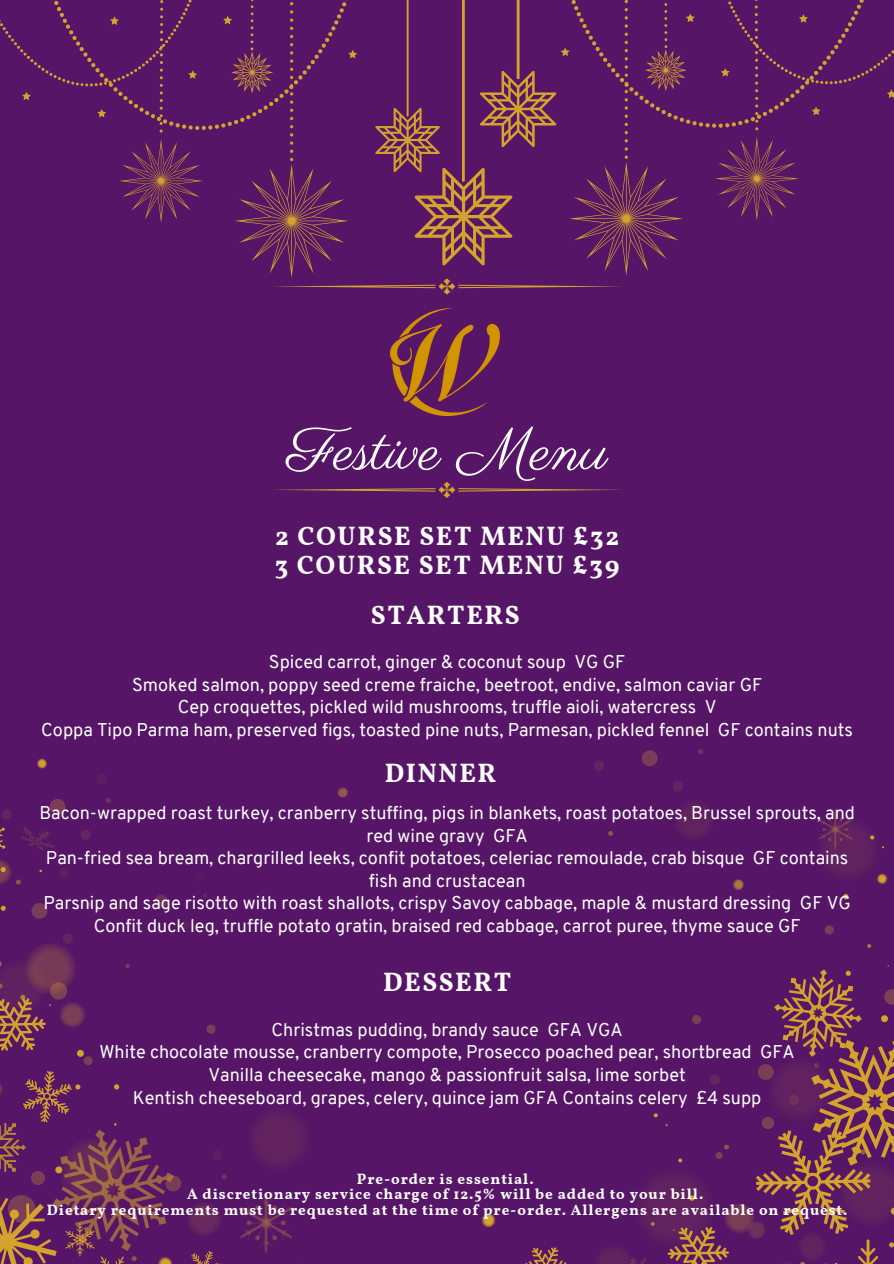
<style>
.page{position:relative;width:894px;height:1264px;background:#fff}
.page>*{position:absolute;margin:0;border:0;box-sizing:border-box;transform-origin:0 0}
.t1{font:59.7px "Parisienne";color:#fff}
.t2{font:700 26.55px "Vollkorn";letter-spacing:.06em;color:#fff}
.t3{font:18px/22.5px "Overpass";color:#fff;text-align:center}
.t4{font:700 15px "Vollkorn";letter-spacing:.06em;color:#fff}
</style>
<div class="page">
<div style="left:0;top:0;width:893px;height:1263px;background:#561566"></div>
<svg style="left:825px;top:925px;width:8px;height:9px"></svg>
<svg style="left:608px;top:831px;width:5px;height:5px"></svg>
<svg style="left:642px;top:750px;width:15px;height:16px"></svg>
<svg style="left:698px;top:749px;width:4px;height:5px"></svg>
<svg style="left:594px;top:761px;width:10px;height:10px"></svg>
<svg style="left:240px;top:1192px;width:53px;height:60px"></svg>
<svg style="left:673px;top:781px;width:36px;height:55px"></svg>
<div style="left:255px;top:1116px;width:47px;height:47px;background:#612260"></div>
<svg style="left:37px;top:758px;width:10px;height:10px"></svg>
<svg style="left:481px;top:1213px;width:14px;height:14px"></svg>
<svg style="left:733px;top:879px;width:10px;height:11px"></svg>
<svg style="left:337px;top:787px;width:11px;height:10px"></svg>
<svg style="left:867px;top:944px;width:4px;height:4px"></svg>
<svg style="left:818px;top:809px;width:70px;height:75px"></svg>
<svg style="left:843px;top:894px;width:5px;height:5px"></svg>
<svg style="left:529px;top:1247px;width:38px;height:16px"></svg>
<svg style="left:286px;top:1263px;width:29px;height:1px"></svg>
<svg style="left:600px;top:965px;width:293px;height:298px"></svg>
<svg style="left:0;top:798px;width:226px;height:465px"></svg>
<svg style="left:0;top:0;width:357px;height:278px"></svg>
<svg style="left:561px;top:0;width:332px;height:275px"></svg>
<svg style="left:375px;top:0;width:181px;height:265px"></svg>
<svg style="left:273px;top:482px;width:347px;height:16px"></svg>
<svg style="left:273px;top:278px;width:347px;height:16px"></svg>
<img style="left:390px;top:308px;width:109px;height:107px">
<p class="t1" style="left:286px;top:414px;width:322px">Festive Menu</p>
<p class="t2" style="left:275px;top:520px;width:345px">2 COURSE SET MENU £32</p>
<p class="t2" style="left:275px;top:548px;width:346px">3 COURSE SET MENU £39</p>
<p class="t2" style="left:371px;top:598px;width:150px">STARTERS</p>
<p class="t3" style="left:269px;top:652px;width:358px">Spiced carrot, ginger &amp; coconut soup VG GF</p>
<p class="t3" style="left:132px;top:675px;width:631px">Smoked salmon, poppy seed creme fraiche, beetroot, endive, salmon caviar GF</p>
<p class="t3" style="left:178px;top:697px;width:540px">Cep croquettes, pickled wild mushrooms, truffle aioli, watercress V</p>
<p class="t3" style="left:41px;top:720px;width:813px">Coppa Tipo Parma ham, preserved figs, toasted pine nuts, Parmesan, pickled fennel GF contains nuts</p>
<p class="t2" style="left:384px;top:756px;width:113px">DINNER</p>
<p class="t3" style="left:39px;top:803px;width:816px">Bacon-wrapped roast turkey, cranberry stuffing, pigs in blankets, roast potatoes, Brussel sprouts, and red wine gravy GFA</p>
<p class="t3" style="left:46px;top:848px;width:803px">Pan-fried sea bream, chargrilled leeks, confit potatoes, celeriac remoulade, crab bisque GF contains fish and crustacean</p>
<p class="t3" style="left:43px;top:893px;width:808px">Parsnip and sage risotto with roast shallots, crispy Savoy cabbage, maple &amp; mustard dressing GF VG</p>
<p class="t3" style="left:94px;top:916px;width:708px">Confit duck leg, truffle potato gratin, braised red cabbage, carrot puree, thyme sauce GF</p>
<p class="t2" style="left:383px;top:966px;width:130px">DESSERT</p>
<p class="t3" style="left:271px;top:1020px;width:352px">Christmas pudding, brandy sauce GFA VGA</p>
<p class="t3" style="left:99px;top:1042px;width:696px">White chocolate mousse, cranberry compote, Prosecco poached pear, shortbread GFA</p>
<p class="t3" style="left:208px;top:1065px;width:478px">Vanilla cheesecake, mango &amp; passionfruit salsa, lime sorbet</p>
<p class="t3" style="left:133px;top:1087px;width:629px">Kentish cheeseboard, grapes, celery, quince jam GFA Contains celery £4 supp</p>
<p class="t4" style="left:356px;top:1169px;width:178px">Pre-order is essential.</p>
<p class="t4" style="left:187px;top:1185px;width:517px">A discretionary service charge of 12.5% will be added to your bill.</p>
<p class="t4" style="left:47px;top:1200px;width:801px">Dietary requirements must be requested at the time of pre-order. Allergens are available on request.</p>
</div>
